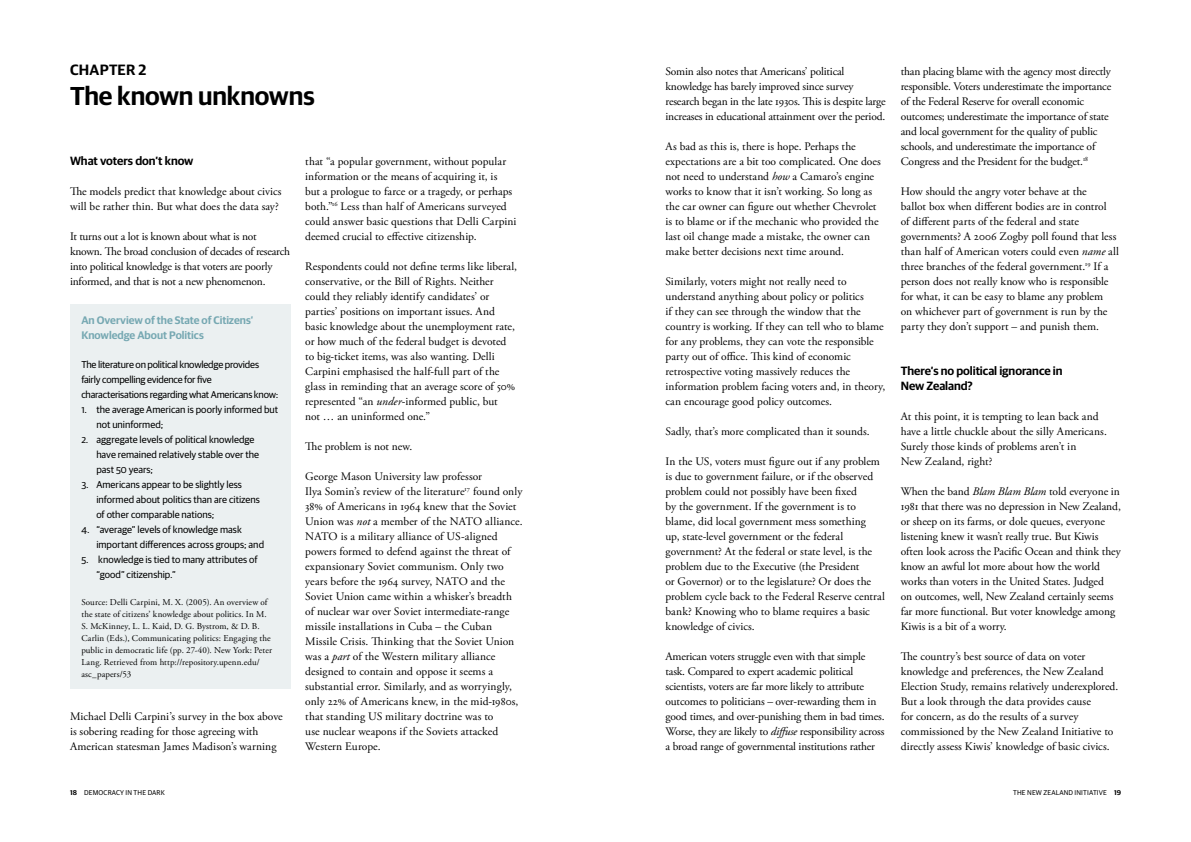
<style>
.page{position:relative;width:1191px;height:842px;background:#fff}
.page>*{position:absolute;margin:0;border:0;box-sizing:border-box;transform-origin:0 0}
.t1{font:600 26px "Guardian Sans";letter-spacing:-.01em;color:#000}
.t2{font:600 15px "Guardian Sans";letter-spacing:.015em;color:#000}
.t3{font:600 12px/15px "Guardian Sans";letter-spacing:-.005em;color:#000}
.t4{font:11.5px/15px "Adobe Garamond Pro";letter-spacing:-.005em;color:#000}
.t5{font:600 11px/15px "Guardian Sans";letter-spacing:-.005em;color:#76a8b2}
.t6{font:10px/15px "Guardian Sans";letter-spacing:-.005em;color:#000}
.t7{font:9px/12px "Adobe Garamond Pro";letter-spacing:.01em;color:#000}
.t8{font:7px "Guardian Sans";letter-spacing:.02em;color:#000}
.s1{font-style:italic}
.s2{font-weight:600}
</style>
<div class="page">
<div style="left:70px;top:304px;width:220px;height:384px;background:#ebf0f1"></div>
<h2 class="t2" style="left:70px;top:59px;width:78px">CHAPTER 2</h2>
<h1 class="t1" style="left:70px;top:77px;width:246px">The known unknowns</h1>
<p class="t3" style="left:70px;top:152px;width:125px">What voters don’t know</p>
<p class="t4" style="left:70px;top:184px;width:213px">The models predict that knowledge about civics will be rather thin. But what does the data say?</p>
<p class="t4" style="left:70px;top:229px;width:221px">It turns out a lot is known about what is not known. The broad conclusion of decades of research into political knowledge is that voters are poorly informed, and that is not a new phenomenon.</p>
<p class="t5" style="left:81px;top:312px;width:173px">An Overview of the State of Citizens’<br>Knowledge About Politics</p>
<p class="t6" style="left:81px;top:356px;width:198px">The literature on political knowledge provides fairly compelling evidence for five characterisations regarding what Americans know:</p>
<p class="t6" style="left:96px;top:401px;width:183px;text-indent:-15px">1. the average American is poorly informed but not uninformed;</p>
<p class="t6" style="left:96px;top:431px;width:164px;text-indent:-15px">2. aggregate levels of political knowledge have remained relatively stable over the past 50 years;</p>
<p class="t6" style="left:96px;top:476px;width:165px;text-indent:-15px">3. Americans appear to be slightly less informed about politics than are citizens of other comparable nations;</p>
<p class="t6" style="left:96px;top:521px;width:169px;text-indent:-15px">4. “average” levels of knowledge mask important differences across groups; and</p>
<p class="t6" style="left:96px;top:551px;width:163px;text-indent:-15px">5. knowledge is tied to many attributes of “good” citizenship.”</p>
<p class="t7" style="left:81px;top:596px;width:192px">Source: Delli Carpini, M. X. (2005). An overview of the state of citizens’ knowledge about politics. In M.<br>S. McKinney, L. L. Kaid, D. G. Bystrom, &amp; D. B.<br>Carlin (Eds.), Communicating politics: Engaging the public in democratic life (pp. 27-40). New York: Peter Lang. Retrieved from http://repository.upenn.edu/ asc_papers/53</p>
<p class="t4" style="left:70px;top:709px;width:214px">Michael Delli Carpini’s survey in the box above is sobering reading for those agreeing with<br>American statesman James Madison’s warning</p>
<p class="t4" style="left:305px;top:154px;width:213px">that “a popular government, without popular information or the means of acquiring it, is<br>but a prologue to farce or a tragedy, or perhaps both.”<sup>16</sup> Less than half of Americans surveyed could answer basic questions that Delli Carpini deemed crucial to effective citizenship.</p>
<p class="t4" style="left:305px;top:259px;width:213px">Respondents could not define terms like liberal, conservative, or the Bill of Rights. Neither could they reliably identify candidates’ or parties’ positions on important issues. And basic knowledge about the unemployment rate, or how much of the federal budget is devoted to big-ticket items, was also wanting. Delli Carpini emphasised the half-full part of the glass in reminding that an average score of 50% represented “an <span class="s1">under</span>-informed public, but<br>not … an uninformed one.”</p>
<p class="t4" style="left:305px;top:439px;width:109px">The problem is not new.</p>
<p class="t4" style="left:305px;top:469px;width:219px">George Mason University law professor<br>Ilya Somin’s review of the literature<sup>17</sup> found only 38% of Americans in 1964 knew that the Soviet Union was <span class="s1">not</span> a member of the NATO alliance.<br>NATO is a military alliance of US-aligned powers formed to defend against the threat of expansionary Soviet communism. Only two years before the 1964 survey, NATO and the Soviet Union came within a whisker’s breadth of nuclear war over Soviet intermediate-range missile installations in Cuba – the Cuban Missile Crisis. Thinking that the Soviet Union was a <span class="s1">part</span> of the Western military alliance designed to contain and oppose it seems a substantial error. Similarly, and as worryingly, only 22% of Americans knew, in the mid-1980s, that standing US military doctrine was to<br>use nuclear weapons if the Soviets attacked Western Europe.</p>
<p class="t4" style="left:665px;top:64px;width:222px">Somin also notes that Americans’ political knowledge has barely improved since survey research began in the late 1930s. This is despite large increases in educational attainment over the period.</p>
<p class="t4" style="left:665px;top:139px;width:217px">As bad as this is, there is hope. Perhaps the expectations are a bit too complicated. One does not need to understand <span class="s1">how</span> a Camaro’s engine works to know that it isn’t working. So long as the car owner can figure out whether Chevrolet is to blame or if the mechanic who provided the last oil change made a mistake, the owner can make better decisions next time around.</p>
<p class="t4" style="left:665px;top:274px;width:221px">Similarly, voters might not really need to understand anything about policy or politics<br>if they can see through the window that the country is working. If they can tell who to blame for any problems, they can vote the responsible party out of office. This kind of economic retrospective voting massively reduces the information problem facing voters and, in theory, can encourage good policy outcomes.</p>
<p class="t4" style="left:665px;top:424px;width:206px">Sadly, that’s more complicated than it sounds.</p>
<p class="t4" style="left:665px;top:454px;width:221px">In the US, voters must figure out if any problem is due to government failure, or if the observed problem could not possibly have been fixed<br>by the government. If the government is to blame, did local government mess something<br>up, state-level government or the federal government? At the federal or state level, is the problem due to the Executive (the President<br>or Governor) or to the legislature? Or does the problem cycle back to the Federal Reserve central bank? Knowing who to blame requires a basic knowledge of civics.</p>
<p class="t4" style="left:665px;top:649px;width:221px">American voters struggle even with that simple task. Compared to expert academic political scientists, voters are far more likely to attribute outcomes to politicians – over-rewarding them in good times, and over-punishing them in bad times.<br>Worse, they are likely to <span class="s1">diffuse</span> responsibility across a broad range of governmental institutions rather</p>
<p class="t4" style="left:900px;top:64px;width:212px">than placing blame with the agency most directly responsible. Voters underestimate the importance of the Federal Reserve for overall economic outcomes; underestimate the importance of state and local government for the quality of public schools, and underestimate the importance of Congress and the President for the budget.<sup>18</sup></p>
<p class="t4" style="left:900px;top:184px;width:220px">How should the angry voter behave at the<br>ballot box when different bodies are in control<br>of different parts of the federal and state governments? A 2006 Zogby poll found that less than half of American voters could even <span class="s1">name</span> all three branches of the federal government.<sup>19</sup> If a person does not really know who is responsible for what, it can be easy to blame any problem<br>on whichever part of government is run by the party they don’t support – and punish them.</p>
<p class="t3" style="left:900px;top:362px;width:163px">There’s no political ignorance in<br>New Zealand?</p>
<p class="t4" style="left:900px;top:409px;width:208px">At this point, it is tempting to lean back and have a little chuckle about the silly Americans.<br>Surely those kinds of problems aren’t in<br>New Zealand, right?</p>
<p class="t4" style="left:900px;top:484px;width:222px">When the band <span class="s1">Blam Blam Blam</span> told everyone in 1981 that there was no depression in New Zealand, or sheep on its farms, or dole queues, everyone listening knew it wasn’t really true. But Kiwis often look across the Pacific Ocean and think they know an awful lot more about how the world works than voters in the United States. Judged<br>on outcomes, well, New Zealand certainly seems far more functional. But voter knowledge among Kiwis is a bit of a worry.</p>
<p class="t4" style="left:900px;top:649px;width:219px">The country’s best source of data on voter knowledge and preferences, the New Zealand Election Study, remains relatively underexplored.<br>But a look through the data provides cause<br>for concern, as do the results of a survey commissioned by the New Zealand Initiative to directly assess Kiwis’ knowledge of basic civics.</p>
<p class="t8" style="left:70px;top:788px;width:96px"><span class="s2">18</span> DEMOCRACY IN THE DARK</p>
<p class="t8" style="left:1013px;top:788px;width:109px">THE NEW ZEALAND INITIATIVE <span class="s2">19</span></p>
</div>
